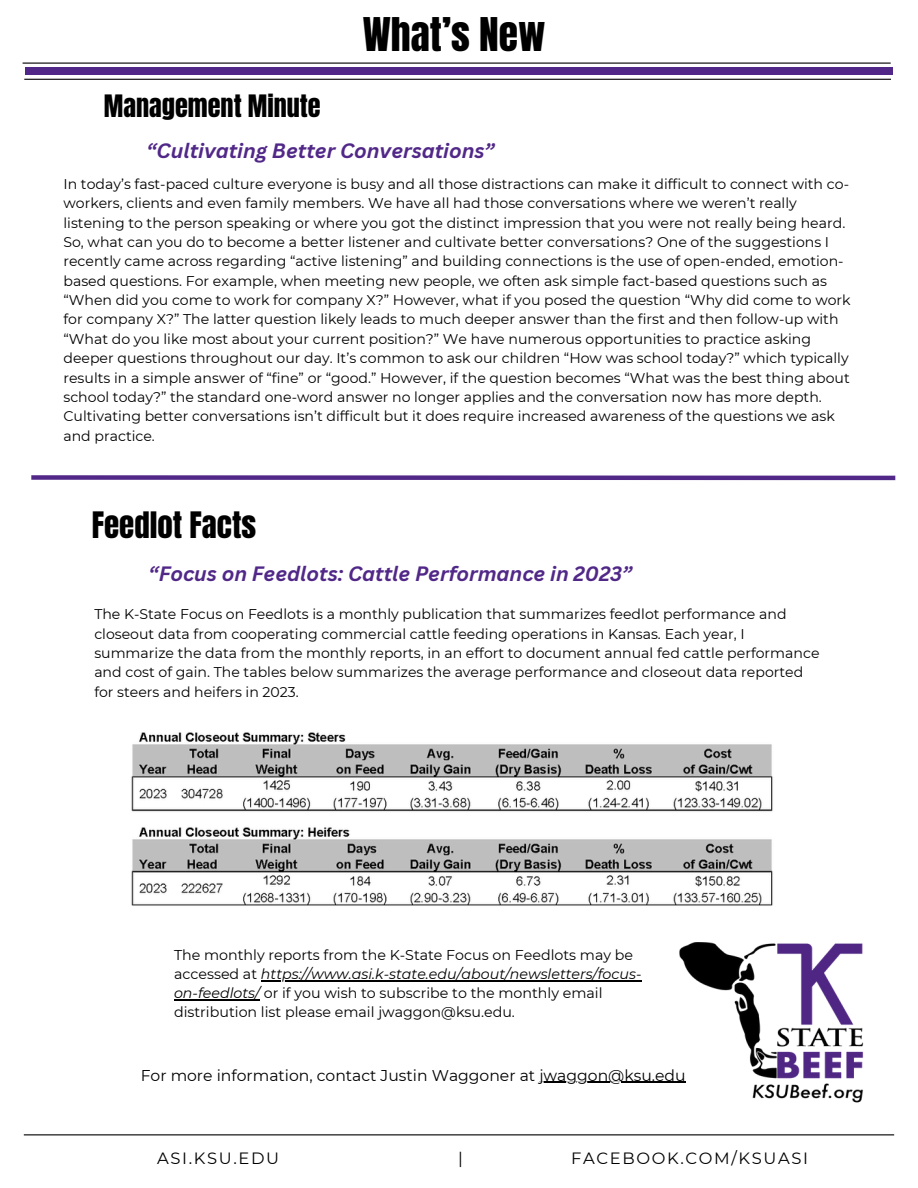
<style>
.page{position:relative;width:918px;height:1188px;background:#fff}
.page>*{position:absolute;margin:0;border:0;box-sizing:border-box;transform-origin:0 0}
.t1{font:39.45px "Anton";color:#000}
.t2{font:31.05px "Anton";color:#000}
.t3{font:26.25px "Anton";color:#000}
.t4{font:italic 700 20.25px "Canva Sans";color:#512888}
.t5{font:16.35px "Montserrat";letter-spacing:.1em;color:#000}
.t6{font:15.6px "Montserrat";color:#000}
.t7{font:14.25px/19.2px "Montserrat";color:#000}
.t8{font:14.1px/19.4px "Montserrat";color:#000}
.s1{font-style:italic}
</style>
<div class="page">
<div style="left:25px;top:67px;width:867px;height:7px;background:#512888"></div>
<hr style="left:24px;top:79px;width:867px;height:1px;background:#000">
<hr style="left:24px;top:1134px;width:870px;height:1px;background:#000">
<hr style="left:23px;top:63px;width:868px;height:1px;background:#000">
<div style="left:31px;top:475px;width:864px;height:5px;background:#512888"></div>
<img style="left:131px;top:732px;width:642px;height:174px">
<hr style="left:539px;top:1082px;width:147px;height:1px;background:#000">
<hr style="left:261px;top:980px;width:380px;height:1px;background:#000">
<hr style="left:174px;top:999px;width:86px;height:1px;background:#000">
<img style="left:668px;top:942px;width:224px;height:194px">
<h4 class="t1" style="left:363px;top:6px;width:184px">What’s New</h4>
<p class="t3" style="left:104px;top:87px;width:218px">Management Minute</p>
<h2 class="t4" style="left:147px;top:136px;width:350px">“Cultivating Better Conversations”</h2>
<h4 class="t8" style="left:63px;top:174px;width:789px">In today’s fast-paced culture everyone is busy and all those distractions can make it difficult to connect with co&shy;workers, clients and even family members. We have all had those conversations where we weren’t really listening to the person speaking or where you got the distinct impression that you were not really being heard.<br>So, what can you do to become a better listener and cultivate better conversations? One of the suggestions I recently came across regarding “active listening” and building connections is the use of open-ended, emotion&shy;based questions. For example, when meeting new people, we often ask simple fact-based questions such as “When did you come to work for company X?” However, what if you posed the question “Why did come to work for company X?” The latter question likely leads to much deeper answer than the first and then follow-up with “What do you like most about your current position?” We have numerous opportunities to practice asking deeper questions throughout our day. It’s common to ask our children “How was school today?” which typically results in a simple answer of “fine” or “good.” However, if the question becomes “What was the best thing about school today?” the standard one-word answer no longer applies and the conversation now has more depth.<br>Cultivating better conversations isn’t difficult but it does require increased awareness of the questions we ask and practice.</h4>
<p class="t2" style="left:92px;top:502px;width:166px">Feedlot Facts</p>
<p class="t4" style="left:149px;top:560px;width:485px">“Focus on Feedlots: Cattle Performance in 2023”</p>
<h3 class="t8" style="left:94px;top:604px;width:727px">The K-State Focus on Feedlots is a monthly publication that summarizes feedlot performance and closeout data from cooperating commercial cattle feeding operations in Kansas. Each year, I summarize the data from the monthly reports, in an effort to document annual fed cattle performance and cost of gain. The tables below summarizes the average performance and closeout data reported for steers and heifers in 2023.</h3>
<h5 class="t7" style="left:174px;top:945px;width:469px">The monthly reports from the K-State Focus on Feedlots may be accessed at <span class="s1">https://www.asi.k-state.edu/about/newsletters/focus&shy;on-feedlots/</span> or if you wish to subscribe to the monthly email distribution list please email jwaggon@ksu.edu.</h5>
<p class="t6" style="left:141px;top:1066px;width:546px">For more information, contact Justin Waggoner at jwaggon@ksu.edu</p>
<p class="t5" style="left:157px;top:1148px;width:123px">ASI.KSU.EDU</p>
<p class="t5" style="left:458px;top:1148px;width:6px">|</p>
<p class="t5" style="left:571px;top:1148px;width:238px">FACEBOOK.COM/KSUASI</p>
</div>
